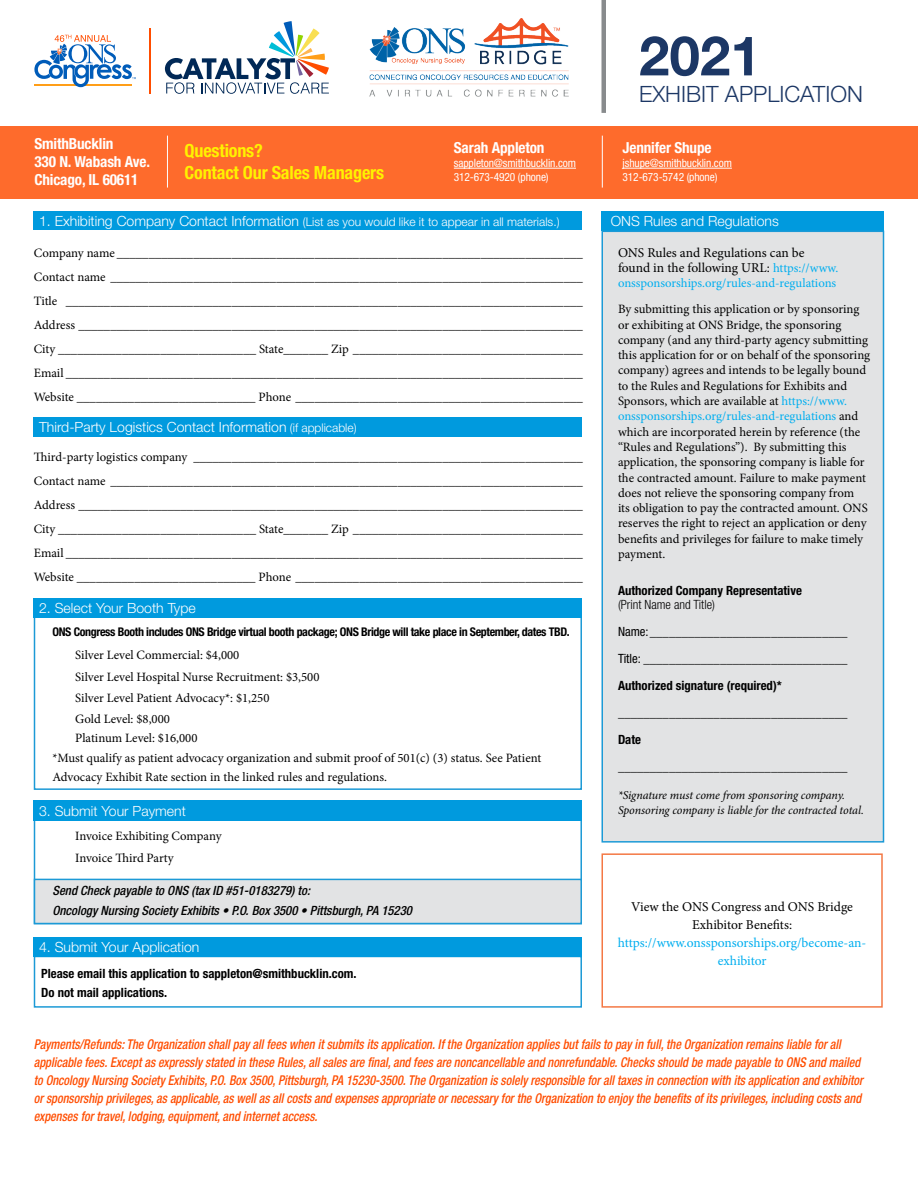
<style>
.page{position:relative;width:918px;height:1188px;background:#fff}
.page>*{position:absolute;margin:0;border:0;box-sizing:border-box;transform-origin:0 0}
.t1{font:700 54.75px "Helvetica Neue LT Std";color:#1c3765}
.t2{font:300 22.5px "Helvetica Neue LT Std";color:#1c3765}
.t3{font:700 condensed 18.15px/21.8px "Helvetica Neue LT Std";letter-spacing:-.01em;color:#fff200}
.t4{font:700 condensed 15.15px/18.3px "Helvetica Neue LT Std";letter-spacing:-.01em;color:#fff}
.t5{font:300 14.1px "Helvetica Neue LT Std";color:#fff}
.t6{font:italic 500 condensed 13.5px/18px "Helvetica Neue LT Std";color:#ff4d00;scale:.9 1}
.t7{font:13.5px/15px "Minion Pro";color:#000}
.t8{font:13.5px/18px "Minion Pro";letter-spacing:-.005em;color:#00aeef;text-align:center}
.t9{font:12.75px/15.3px "Minion Pro";letter-spacing:-.005em;color:#000;text-align:justify}
.t10{font:700 condensed 12.75px/19.5px "Helvetica Neue LT Std";color:#000}
.t11{font:italic 500 condensed 12.75px/19.5px "Helvetica Neue LT Std";color:#000}
.t12{font:12.75px "Minion Pro";letter-spacing:-.005em;color:#00aeef}
.t13{font:300 condensed 12.75px "Helvetica Neue LT Std";color:#000}
.t14{font:condensed 12.75px/27px "Helvetica Neue LT Std";color:#000}
.t15{font:700 condensed 12px "Helvetica Neue LT Std";letter-spacing:-.03em;color:#000}
.t16{font:italic 12px/15px "Minion Pro";letter-spacing:-.01em;color:#000}
.t17{font:300 12px "Helvetica Neue LT Std";color:#fff}
.t18{font:condensed 11.4px/13.6px "Helvetica Neue LT Std";letter-spacing:-.01em;color:#fff}
.s1{font-size:14.1px}
.s2{font-size:12px}
.s3{font-size:12.75px;color:#00aeef}
.s4{color:#00aeef}
</style>
<div class="page">
<div style="left:0;top:126px;width:918px;height:72px;background:#fe6b2c"></div>
<hr style="left:167px;top:136px;width:1px;height:52px;background:#fff">
<hr style="left:454px;top:168px;width:122px;height:1px;background:#fff">
<hr style="left:602px;top:0;width:4px;height:113px;background:#888b8d">
<div style="left:34px;top:417px;width:548px;height:20px;background:#009ade"></div>
<div style="left:34px;top:212px;width:548px;height:18px;background:#009ade"></div>
<div style="left:34px;top:616px;width:548px;height:174px;border:2px solid #1c9ad6"></div>
<div style="left:34px;top:598px;width:548px;height:20px;background:#009ade"></div>
<div style="left:34px;top:879px;width:548px;height:45px;background:#e2e3e4;border:2px solid #1c9ad6"></div>
<div style="left:34px;top:800px;width:548px;height:21px;background:#009ade"></div>
<div style="left:34px;top:956px;width:548px;height:52px;border:2px solid #1c9ad6"></div>
<div style="left:34px;top:938px;width:548px;height:19px;background:#009ade"></div>
<div style="left:602px;top:211px;width:282px;height:20px;background:#009ade"></div>
<div style="left:602px;top:231px;width:282px;height:612px;background:#e2e3e4;border:2px solid #1c9ad6"></div>
<svg style="left:165px;top:21px;width:164px;height:73px"></svg>
<svg style="left:34px;top:35px;width:102px;height:52px"></svg>
<hr style="left:150px;top:29px;width:1px;height:65px;background:#ff4d00">
<hr style="left:623px;top:168px;width:109px;height:1px;background:#fff">
<hr style="left:602px;top:136px;width:1px;height:52px;background:#fff">
<img style="left:369px;top:18px;width:200px;height:79px">
<div style="left:602px;top:853px;width:281px;height:155px;border:2px solid #f47844"></div>
<p class="t4" style="left:34px;top:134px;width:117px">SmithBucklin<br>330 N. Wabash Ave.<br>Chicago, IL 60611</p>
<h3 class="t3" style="left:185px;top:140px;width:201px">Questions?<br>Contact Our Sales Managers</h3>
<p class="t4" style="left:454px;top:139px;width:92px">Sarah Appleton</p>
<p class="t18" style="left:454px;top:156px;width:124px">sappleton@smithbucklin.com<br>312-673-4920 (phone)</p>
<p class="t17" style="left:39px;top:214px;width:522px"><span class="s1">1. Exhibiting Company Contact Information</span> (List as you would like it to appear in all materials.)</p>
<p class="t9" style="left:34px;top:241px;width:551px;line-height:24px">Company name _________________________________________________________________________ Contact name __________________________________________________________________________ Title _________________________________________________________________________________ Address _______________________________________________________________________________ City _______________________________ State_______ Zip ____________________________________ Email _________________________________________________________________________________ Website ____________________________ Phone _____________________________________________</p>
<p class="t5" style="left:39px;top:418px;width:319px">Third-Party Logistics Contact Information <span class="s2">(if applicable)</span></p>
<p class="t9" style="left:34px;top:445px;width:551px;line-height:24px">Third-party logistics company _____________________________________________________________ Contact name __________________________________________________________________________ Address _______________________________________________________________________________ City _______________________________ State_______ Zip ____________________________________ Email _________________________________________________________________________________ Website ____________________________ Phone _____________________________________________</p>
<p class="t5" style="left:39px;top:599px;width:158px">2. Select Your Booth Type</p>
<p class="t15" style="left:52px;top:624px;width:519px">ONS Congress Booth includes ONS Bridge virtual booth package; ONS Bridge will take place in September, dates TBD.</p>
<p class="t9" style="left:75px;top:644px;width:246px;line-height:21.9px">Silver Level Commercial: $4,000<br>Silver Level Hospital Nurse Recruitment: $3,500</p>
<p class="t9" style="left:75px;top:691px;width:196px">Silver Level Patient Advocacy*: $1,250</p>
<p class="t9" style="left:75px;top:711px;width:96px">Gold Level: $8,000</p>
<p class="t9" style="left:75px;top:731px;width:124px">Platinum Level: $16,000</p>
<p class="t9" style="left:52px;top:750px;width:490px">*Must qualify as patient advocacy organization and submit proof of 501(c) (3) status. See Patient</p>
<p class="t9" style="left:52px;top:770px;width:336px">Advocacy Exhibit Rate section in the linked rules and regulations.</p>
<p class="t5" style="left:39px;top:802px;width:148px">3. Submit Your Payment</p>
<p class="t9" style="left:75px;top:828px;width:148px">Invoice Exhibiting Company</p>
<p class="t9" style="left:75px;top:850px;width:100px">Invoice Third Party</p>
<p class="t11" style="left:52px;top:881px;width:361px">Send Check payable to ONS (tax ID #51-0183279) to:<br>Oncology Nursing Society Exhibits • P.O. Box 3500 • Pittsburgh, PA 15230</p>
<p class="t5" style="left:39px;top:939px;width:162px">4. Submit Your Application</p>
<p class="t10" style="left:41px;top:963px;width:317px">Please email this application to sappleton@smithbucklin.com.<br>Do not mail applications.</p>
<h1 class="t1" style="left:639px;top:22px;width:123px">2021</h1>
<h2 class="t2" style="left:639px;top:81px;width:225px">EXHIBIT APPLICATION</h2>
<p class="t4" style="left:623px;top:139px;width:91px">Jennifer Shupe</p>
<p class="t18" style="left:623px;top:156px;width:111px">jshupe@smithbucklin.com<br>312-673-5742 (phone)</p>
<p class="t5" style="left:611px;top:212px;width:170px">ONS Rules and Regulations</p>
<p class="t7" style="left:618px;top:246px;width:222px">ONS Rules and Regulations can be found in the following URL: <span class="s3">https://www.</span></p>
<p class="t12" style="left:618px;top:275px;width:220px">onssponsorships.org/rules-and-regulations</p>
<p class="t9" style="left:618px;top:302px;width:254px;text-align:left">By submitting this application or by sponsoring or exhibiting at ONS Bridge, the sponsoring company (and any third-party agency submitting this application for or on behalf of the sponsoring company) agrees and intends to be legally bound to the Rules and Regulations for Exhibits and Sponsors, which are available at <span class="s4">https://www. onssponsorships.org/rules-and-regulations</span> and which are incorporated herein by reference (the “Rules and Regulations”). By submitting this application, the sponsoring company is liable for the contracted amount. Failure to make payment does not relieve the sponsoring company from<br>its obligation to pay the contracted amount. ONS reserves the right to reject an application or deny benefits and privileges for failure to make timely payment.</p>
<p class="t10" style="left:618px;top:581px;width:185px">Authorized Company Representative</p>
<p class="t13" style="left:618px;top:597px;width:98px">(Print Name and Title)</p>
<p class="t14" style="left:618px;top:618px;width:32px">Name:<br>Title:</p>
<p class="t10" style="left:618px;top:675px;width:165px">Authorized signature (required)*</p>
<p class="t10" style="left:618px;top:729px;width:25px">Date</p>
<p class="t16" style="left:618px;top:788px;width:247px">*Signature must come from sponsoring company.<br>Sponsoring company is liable for the contracted total.</p>
<p class="t7" style="left:631px;top:898px;width:223px;line-height:18px;text-align:center">View the ONS Congress and ONS Bridge<br>Exhibitor Benefits:</p>
<p class="t8" style="left:618px;top:934px;width:250px">https://www.onssponsorships.org/become-an&shy;exhibitor</p>
<p class="t6" style="left:34px;top:1036px;width:923px">Payments/Refunds: The Organization shall pay all fees when it submits its application. If the Organization applies but fails to pay in full, the Organization remains liable for all applicable fees. Except as expressly stated in these Rules, all sales are final, and fees are noncancellable and nonrefundable. Checks should be made payable to ONS and mailed to Oncology Nursing Society Exhibits, P.O. Box 3500, Pittsburgh, PA 15230-3500. The Organization is solely responsible for all taxes in connection with its application and exhibitor or sponsorship privileges, as applicable, as well as all costs and expenses appropriate or necessary for the Organization to enjoy the benefits of its privileges, including costs and expenses for travel, lodging, equipment, and internet access.</p>
</div>
